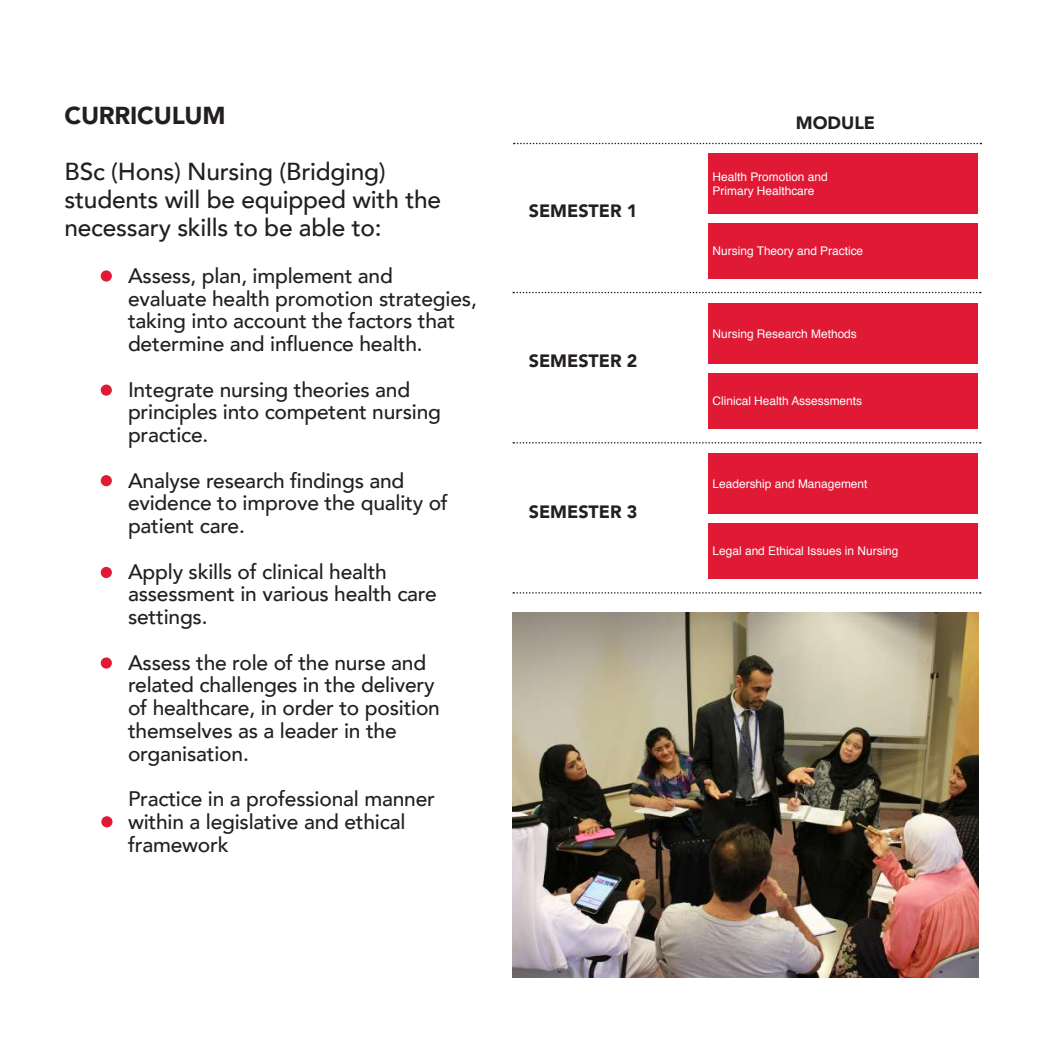
<style>
.page{position:relative;width:1042px;height:1042px;background:#fff}
.page>*{position:absolute;margin:0;border:0;box-sizing:border-box;transform-origin:0 0}
.t1{font:500 24.5px/28px "Avenir";letter-spacing:-.01em;color:#231f20}
.t2{font:900 24.5px "Avenir";letter-spacing:-.01em;color:#231f20}
.t3{font:500 21px/22.8px "Avenir";letter-spacing:-.01em;color:#231f20}
.t4{font:900 17.85px "Avenir";color:#231f20}
.t5{font:11.9px/14.3px "Helvetica";color:#fff}
</style>
<div class="page">
<svg style="left:514px;top:143px;width:467px;height:1px"></svg>
<svg style="left:513px;top:292px;width:467px;height:1px"></svg>
<svg style="left:513px;top:442px;width:467px;height:1px"></svg>
<svg style="left:513px;top:592px;width:467px;height:1px"></svg>
<div style="left:708px;top:153px;width:270px;height:61px;background:#e01935"></div>
<div style="left:708px;top:303px;width:270px;height:61px;background:#e01935"></div>
<div style="left:708px;top:453px;width:270px;height:61px;background:#e01935"></div>
<div style="left:708px;top:223px;width:270px;height:55px;background:#e01935"></div>
<div style="left:708px;top:373px;width:270px;height:56px;background:#e01935"></div>
<div style="left:708px;top:523px;width:270px;height:56px;background:#e01935"></div>
<div style="left:101px;top:270px;width:11px;height:12px;background:#e01935;border-radius:50%"></div>
<div style="left:101px;top:384px;width:11px;height:12px;background:#e01935;border-radius:50%"></div>
<div style="left:101px;top:816px;width:11px;height:11px;background:#e01935;border-radius:50%"></div>
<div style="left:101px;top:657px;width:11px;height:11px;background:#e01935;border-radius:50%"></div>
<div style="left:101px;top:475px;width:11px;height:11px;background:#e01935;border-radius:50%"></div>
<div style="left:101px;top:567px;width:11px;height:11px;background:#e01935;border-radius:50%"></div>
<img style="left:512px;top:613px;width:467px;height:364px">
<p class="t2" style="left:64px;top:94px;width:163px">CURRICULUM</p>
<p class="t1" style="left:64px;top:156px;width:378px">BSc (Hons) Nursing (Bridging) students will be equipped with the necessary skills to be able to:</p>
<p class="t3" style="left:128px;top:263px;width:350px">Assess, plan, implement and<br>evaluate health promotion strategies, taking into account the factors that determine and influence health.</p>
<p class="t3" style="left:128px;top:377px;width:314px">Integrate nursing theories and principles into competent nursing practice.</p>
<p class="t3" style="left:128px;top:468px;width:321px">Analyse research findings and evidence to improve the quality of patient care.</p>
<p class="t3" style="left:128px;top:559px;width:310px">Apply skills of clinical health assessment in various health care settings.</p>
<p class="t3" style="left:128px;top:650px;width:313px">Assess the role of the nurse and related challenges in the delivery of healthcare, in order to position themselves as a leader in the organisation.</p>
<p class="t3" style="left:128px;top:786px;width:308px">Practice in a professional manner within a legislative and ethical framework</p>
<p class="t4" style="left:529px;top:196px;width:110px">SEMESTER 1</p>
<p class="t4" style="left:529px;top:346px;width:110px">SEMESTER 2</p>
<p class="t4" style="left:529px;top:496px;width:110px">SEMESTER 3</p>
<p class="t4" style="left:796px;top:108px;width:81px">MODULE</p>
<p class="t5" style="left:712px;top:170px;width:117px">Health Promotion and<br>Primary Healthcare</p>
<p class="t5" style="left:712px;top:244px;width:152px">Nursing Theory and Practice</p>
<p class="t5" style="left:712px;top:327px;width:146px">Nursing Research Methods</p>
<p class="t5" style="left:712px;top:394px;width:151px">Clinical Health Assessments</p>
<p class="t5" style="left:712px;top:477px;width:156px">Leadership and Management</p>
<p class="t5" style="left:712px;top:544px;width:187px">Legal and Ethical Issues in Nursing</p>
</div>
